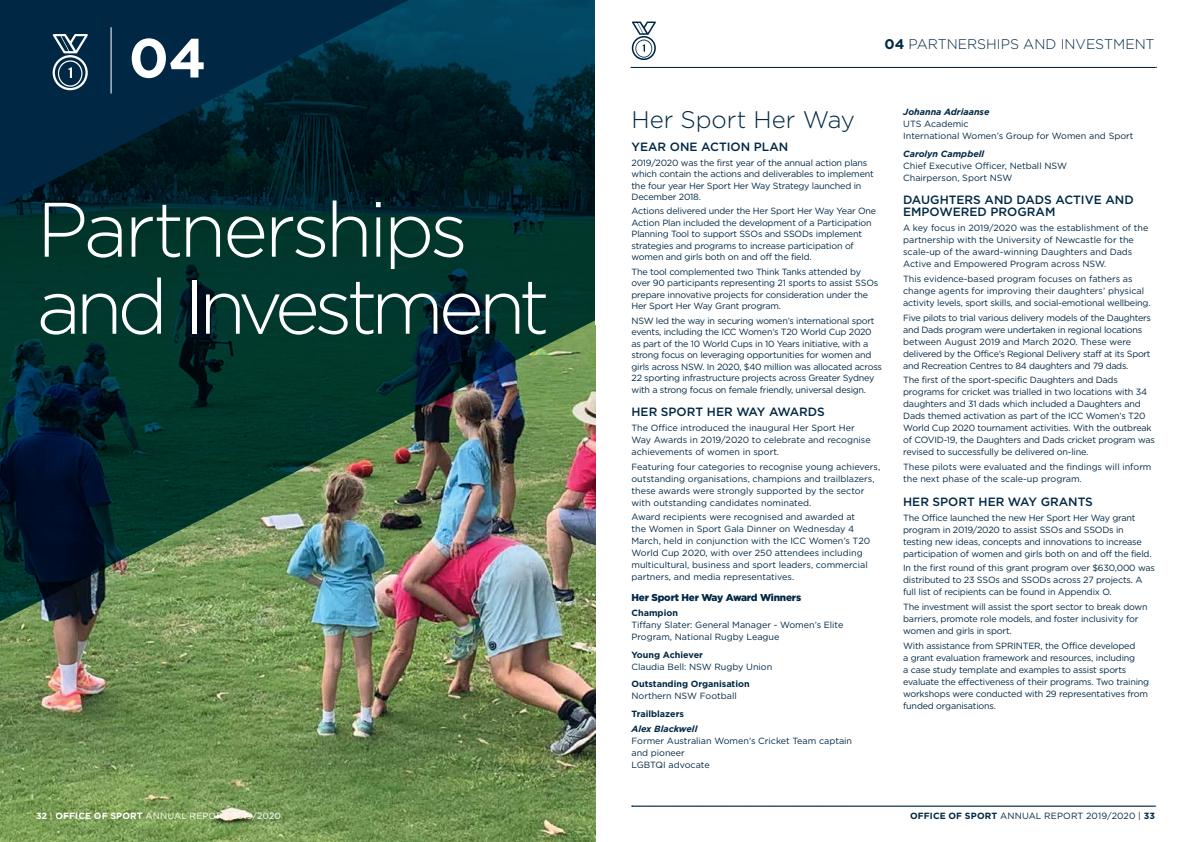
<style>
.page{position:relative;width:1191px;height:842px;background:#fff}
.page>*{position:absolute;margin:0;border:0;box-sizing:border-box;transform-origin:0 0}
.t1{font:300 77px/77px "Gotham HTF";letter-spacing:-.065em;color:#fff}
.t2{font:700 55px "Gotham HTF";color:#fff}
.t3{font:300 24px "Gotham HTF";color:#002845}
.t4{font:300 14px "Gotham HTF";letter-spacing:-.005em;color:#002845}
.t5{font:500 12px/12px "Gotham HTF";color:#002845}
.t6{font:900 10px "Gotham HTF";letter-spacing:-.02em;color:#002845}
.t7{font:9px/12px "Gotham HTF";letter-spacing:-.02em;color:#002845}
.t8{font:9px/12px "Gotham HTF";color:#002845}
.t9{font:700 9px "Gotham HTF";color:#002845}
.t10{font:italic 700 9px "Gotham HTF";color:#002845}
.t11{font:9px "Gotham HTF";letter-spacing:.01em;color:#fff}
.t12{font:9px "Gotham HTF";letter-spacing:.01em;color:#002845}
.s1{font-weight:700}
</style>
<div class="page">
<img style="left:0;top:733px;width:595px;height:109px">
<svg style="left:631px;top:806px;width:524px;height:1px"></svg>
<img style="left:0;top:0;width:596px;height:733px">
<div style="left:595px;top:0;width:296px;height:325px;background:#fff"></div>
<svg style="left:0;top:0;width:409px;height:207px;background:#002336"></svg>
<hr style="left:111px;top:27px;width:1px;height:67px;background:#fff">
<svg style="left:632px;top:22px;width:24px;height:38px"></svg>
<svg style="left:53px;top:34px;width:35px;height:56px"></svg>
<svg style="left:631px;top:67px;width:525px;height:1px"></svg>
<h2 class="t2" style="left:129px;top:26px;width:79px">04</h2>
<h1 class="t1" style="left:37px;top:190px;width:514px">Partnerships and Investment</h1>
<h3 class="t4" style="left:884px;top:36px;width:272px"><span class="s1">04</span> PARTNERSHIPS AND INVESTMENT</h3>
<h3 class="t3" style="left:631px;top:106px;width:225px">Her Sport Her Way</h3>
<h3 class="t5" style="left:631px;top:141px;width:158px">YEAR ONE ACTION PLAN</h3>
<p class="t7" style="left:631px;top:157px;width:244px;line-height:11.5px">2019/2020 was the first year of the annual action plans which contain the actions and deliverables to implement the four year Her Sport Her Way Strategy launched in December 2018.</p>
<p class="t7" style="left:631px;top:205px;width:246px;line-height:11.5px">Actions delivered under the Her Sport Her Way Year One Action Plan included the development of a Participation Planning Tool to support SSOs and SSODs implement strategies and programs to increase participation of women and girls both on and off the field.</p>
<p class="t7" style="left:631px;top:266px;width:248px;line-height:11.5px">The tool complemented two Think Tanks attended by over 90 participants representing 21 sports to assist SSOs prepare innovative projects for consideration under the Her Sport Her Way Grant program.</p>
<p class="t7" style="left:631px;top:315px;width:252px;line-height:11.5px">NSW led the way in securing women’s international sport events, including the ICC Women’s T20 World Cup 2020 as part of the 10 World Cups in 10 Years initiative, with a strong focus on leveraging opportunities for women and girls across NSW. In 2020, $40 million was allocated across 22 sporting infrastructure projects across Greater Sydney with a strong focus on female friendly, universal design.</p>
<h3 class="t5" style="left:631px;top:405px;width:195px">HER SPORT HER WAY AWARDS</h3>
<p class="t8" style="left:631px;top:421px;width:241px">The Office introduced the inaugural Her Sport Her<br>Way Awards in 2019/2020 to celebrate and recognise achievements of women in sport.</p>
<p class="t8" style="left:631px;top:460px;width:250px">Featuring four categories to recognise young achievers, outstanding organisations, champions and trailblazers, these awards were strongly supported by the sector with outstanding candidates nominated.</p>
<p class="t8" style="left:631px;top:511px;width:240px">Award recipients were recognised and awarded at the Women in Sport Gala Dinner on Wednesday 4<br>March, held in conjunction with the ICC Women’s T20<br>World Cup 2020, with over 250 attendees including multicultural, business and sport leaders, commercial partners, and media representatives.</p>
<p class="t6" style="left:631px;top:592px;width:171px">Her Sport Her Way Award Winners</p>
<p class="t9" style="left:631px;top:607px;width:48px">Champion</p>
<p class="t8" style="left:631px;top:618px;width:213px">Tiffany Slater: General Manager - Women’s Elite<br>Program, National Rugby League</p>
<p class="t9" style="left:631px;top:649px;width:73px">Young Achiever</p>
<p class="t8" style="left:631px;top:660px;width:142px">Claudia Bell: NSW Rugby Union</p>
<p class="t9" style="left:631px;top:679px;width:120px">Outstanding Organisation</p>
<p class="t8" style="left:631px;top:690px;width:107px">Northern NSW Football</p>
<p class="t9" style="left:631px;top:708px;width:54px">Trailblazers</p>
<p class="t10" style="left:631px;top:723px;width:67px">Alex Blackwell</p>
<p class="t8" style="left:631px;top:734px;width:222px">Former Australian Women’s Cricket Team captain and pioneer<br>LGBTQI advocate</p>
<p class="t10" style="left:903px;top:107px;width:88px">Johanna Adriaanse</p>
<p class="t8" style="left:903px;top:118px;width:232px">UTS Academic<br>International Women’s Group for Women and Sport</p>
<p class="t10" style="left:903px;top:148px;width:83px">Carolyn Campbell</p>
<p class="t8" style="left:903px;top:159px;width:165px">Chief Executive Officer, Netball NSW<br>Chairperson, Sport NSW</p>
<h3 class="t5" style="left:903px;top:194px;width:232px">DAUGHTERS AND DADS ACTIVE AND<br>EMPOWERED PROGRAM</h3>
<p class="t8" style="left:903px;top:222px;width:247px">A key focus in 2019/2020 was the establishment of the partnership with the University of Newcastle for the scale-up of the award-winning Daughters and Dads Active and Empowered Program across NSW.</p>
<p class="t8" style="left:903px;top:272px;width:249px">This evidence-based program focuses on fathers as change agents for improving their daughters’ physical activity levels, sport skills, and social-emotional wellbeing.</p>
<p class="t7" style="left:903px;top:311px;width:249px">Five pilots to trial various delivery models of the Daughters and Dads program were undertaken in regional locations between August 2019 and March 2020. These were delivered by the Office’s Regional Delivery staff at its Sport and Recreation Centres to 84 daughters and 79 dads.</p>
<p class="t7" style="left:903px;top:374px;width:253px">The first of the sport-specific Daughters and Dads programs for cricket was trialled in two locations with 34 daughters and 31 dads which included a Daughters and Dads themed activation as part of the ICC Women’s T20<br>World Cup 2020 tournament activities. With the outbreak of COVID-19, the Daughters and Dads cricket program was revised to successfully be delivered on-line.</p>
<p class="t8" style="left:903px;top:461px;width:250px">These pilots were evaluated and the findings will inform the next phase of the scale-up program.</p>
<h3 class="t5" style="left:903px;top:495px;width:191px">HER SPORT HER WAY GRANTS</h3>
<p class="t7" style="left:903px;top:511px;width:250px">The Office launched the new Her Sport Her Way grant program in 2019/2020 to assist SSOs and SSODs in testing new ideas, concepts and innovations to increase participation of women and girls both on and off the field.</p>
<p class="t7" style="left:903px;top:562px;width:253px">In the first round of this grant program over $630,000 was distributed to 23 SSOs and SSODs across 27 projects. A full list of recipients can be found in Appendix O.</p>
<p class="t7" style="left:903px;top:601px;width:246px">The investment will assist the sport sector to break down barriers, promote role models, and foster inclusivity for women and girls in sport.</p>
<p class="t7" style="left:903px;top:640px;width:248px">With assistance from SPRINTER, the Office developed<br>a grant evaluation framework and resources, including<br>a case study template and examples to assist sports evaluate the effectiveness of their programs. Two training workshops were conducted with 29 representatives from funded organisations.</p>
<p class="t11" style="left:36px;top:811px;width:246px"><span class="s1">32</span> | <span class="s1">OFFICE OF SPORT</span> ANNUAL REPORT 2019/2020</p>
<p class="t12" style="left:910px;top:811px;width:246px"><span class="s1">OFFICE OF SPORT</span> ANNUAL REPORT 2019/2020 | <span class="s1">33</span></p>
</div>
